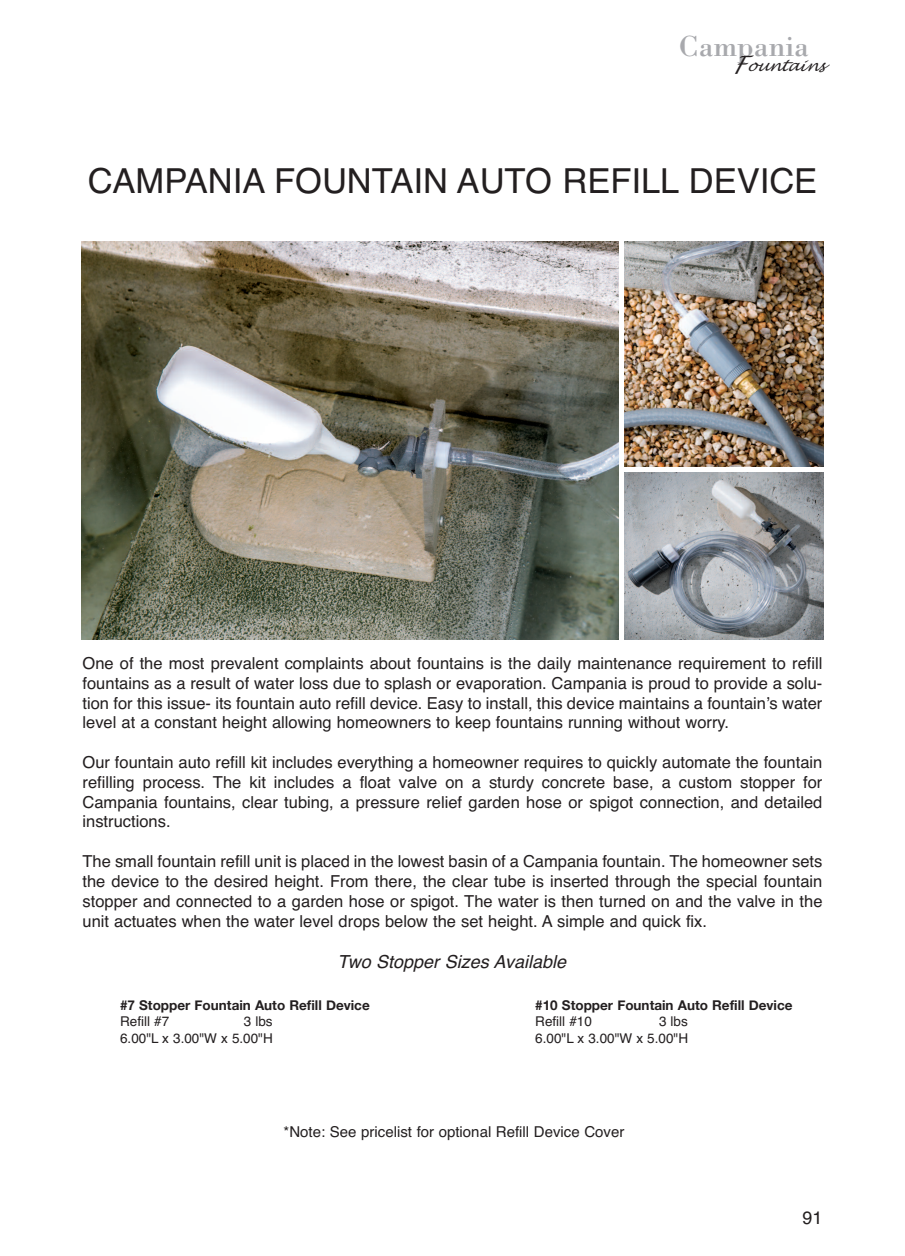
<style>
.page{position:relative;width:905px;height:1256px;background:#fff}
.page>*{position:absolute;margin:0;border:0;box-sizing:border-box;transform-origin:0 0}
.t1{font:34.5px "Helvetica";color:#231f20}
.t2{font:30px "Bodoni";color:#a8a9ad}
.t3{font:italic 18px "Helvetica";color:#231f20}
.t4{font:18px "Helvetica";color:#231f20}
.t5{font:16.5px/19.8px "Helvetica";color:#231f20;text-align:justify}
.t6{font:15px "Helvetica";color:#231f20}
.t7{font:italic 15px "Lucida Handwriting";color:#231f20}
.t8{font:700 13.5px "Helvetica Neue";color:#231f20}
.t9{font:13.5px/16.2px "Helvetica";color:#231f20;text-align:right}
.s1{font-size:21px}
</style>
<div class="page">
<img style="left:624px;top:472px;width:200px;height:167px">
<img style="left:81px;top:241px;width:537px;height:398px">
<img style="left:624px;top:241px;width:200px;height:225px">
<h2 class="t2" style="left:679px;top:28px;width:132px">Campania</h2>
<p class="t7" style="left:735px;top:57px;width:92px"><span class="s1">F</span>ountains</p>
<h1 class="t1" style="left:88px;top:161px;width:731px">CAMPANIA FOUNTAIN AUTO REFILL DEVICE</h1>
<p class="t5" style="left:82px;top:653px;width:741px">One of the most prevalent complaints about fountains is the daily maintenance requirement to refill fountains as a result of water loss due to splash or evaporation. Campania is proud to provide a solu&shy;tion for this issue- its fountain auto refill device. Easy to install, this device maintains a fountain’s water level at a constant height allowing homeowners to keep fountains running without worry.</p>
<p class="t5" style="left:82px;top:752px;width:741px">Our fountain auto refill kit includes everything a homeowner requires to quickly automate the fountain refilling process. The kit includes a float valve on a sturdy concrete base, a custom stopper for Campania fountains, clear tubing, a pressure relief garden hose or spigot connection, and detailed instructions.</p>
<p class="t5" style="left:82px;top:851px;width:741px">The small fountain refill unit is placed in the lowest basin of a Campania fountain. The homeowner sets the device to the desired height. From there, the clear tube is inserted through the special fountain stopper and connected to a garden hose or spigot. The water is then turned on and the valve in the unit actuates when the water level drops below the set height. A simple and quick fix.</p>
<p class="t3" style="left:337px;top:951px;width:230px">Two Stopper Sizes Available</p>
<p class="t8" style="left:120px;top:997px;width:251px">#7 Stopper Fountain Auto Refill Device</p>
<p class="t9" style="left:120px;top:1013px;width:51px">Refill #7</p>
<p class="t8" style="left:535px;top:997px;width:259px">#10 Stopper Fountain Auto Refill Device</p>
<p class="t9" style="left:535px;top:1013px;width:58px">Refill #10</p>
<p class="t9" style="left:120px;top:1013px;width:154px">3 lbs<br>6.00"L x 3.00"W x 5.00"H</p>
<p class="t9" style="left:535px;top:1013px;width:154px">3 lbs<br>6.00"L x 3.00"W x 5.00"H</p>
<p class="t6" style="left:283px;top:1122px;width:342px">*Note: See pricelist for optional Refill Device Cover</p>
<p class="t4" style="left:802px;top:1207px;width:22px">91</p>
</div>
